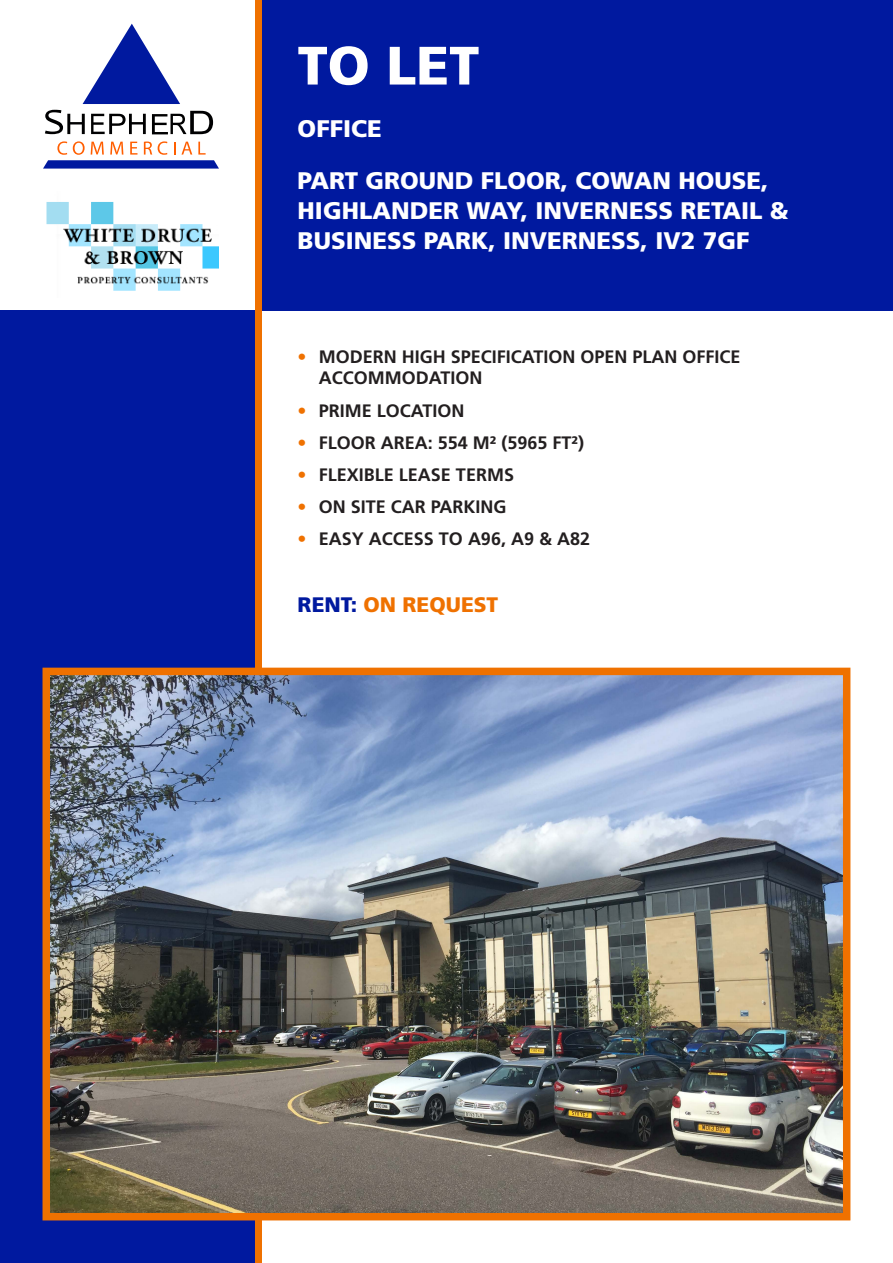
<style>
.page{position:relative;width:893px;height:1263px;background:#fff}
.page>*{position:absolute;margin:0;border:0;box-sizing:border-box;transform-origin:0 0}
.Header_1{font:900 54px "Frutiger";color:#fff}
.Address{font:900 24px/30px "Frutiger";color:#fff}
.Header_2{font:900 24px "Frutiger";color:#fff}
.Address-2{font:900 21px "Frutiger";color:#ef7100}
.t1{font:700 18px/21.6px "Frutiger";color:#231f20}
.s1{color:#ef7100}
.s2{color:#00199f}
</style>
<div class="page">
<div style="left:255px;top:0;width:638px;height:310px;background:#00199f"></div>
<div style="left:0;top:310px;width:257px;height:953px;background:#00199f"></div>
<div style="left:255px;top:0;width:6px;height:1263px;background:#ef7100"></div>
<img style="left:52px;top:677px;width:789px;height:534px">
<div style="left:43px;top:668px;width:807px;height:552px;border:8px solid #ef7100"></div>
<svg style="left:91px;top:114px;width:55px;height:20px"></svg>
<svg style="left:152px;top:111px;width:61px;height:23px"></svg>
<svg style="left:45px;top:110px;width:40px;height:24px"></svg>
<svg style="left:43px;top:141px;width:176px;height:28px"></svg>
<svg style="left:83px;top:24px;width:97px;height:80px"></svg>
<img style="left:46px;top:202px;width:173px;height:89px">
<p class="Header_1" style="left:298px;top:33px;width:183px">TO LET</p>
<p class="Header_2" style="left:298px;top:114px;width:86px">OFFICE</p>
<p class="Address" style="left:298px;top:165px;width:492px">PART GROUND FLOOR, COWAN HOUSE,<br>HIGHLANDER WAY, INVERNESS RETAIL &amp;<br>BUSINESS PARK, INVERNESS, IV2 7GF</p>
<p class="t1" style="left:319px;top:345px;width:423px;text-indent:-21px"><span class="s1">•</span> MODERN HIGH SPECIFICATION OPEN PLAN OFFICE<br>ACCOMMODATION</p>
<p class="t1" style="left:298px;top:399px;width:168px"><span class="s1">•</span> PRIME LOCATION</p>
<p class="t1" style="left:298px;top:432px;width:288px"><span class="s1">•</span> FLOOR AREA: 554 M² (5965 FT²)</p>
<p class="t1" style="left:298px;top:464px;width:218px"><span class="s1">•</span> FLEXIBLE LEASE TERMS</p>
<p class="t1" style="left:298px;top:496px;width:210px"><span class="s1">•</span> ON SITE CAR PARKING</p>
<p class="t1" style="left:298px;top:528px;width:294px"><span class="s1">•</span> EASY ACCESS TO A96, A9 &amp; A82</p>
<p class="Address-2" style="left:298px;top:592px;width:202px"><span class="s2">RENT:</span> ON REQUEST</p>
</div>
